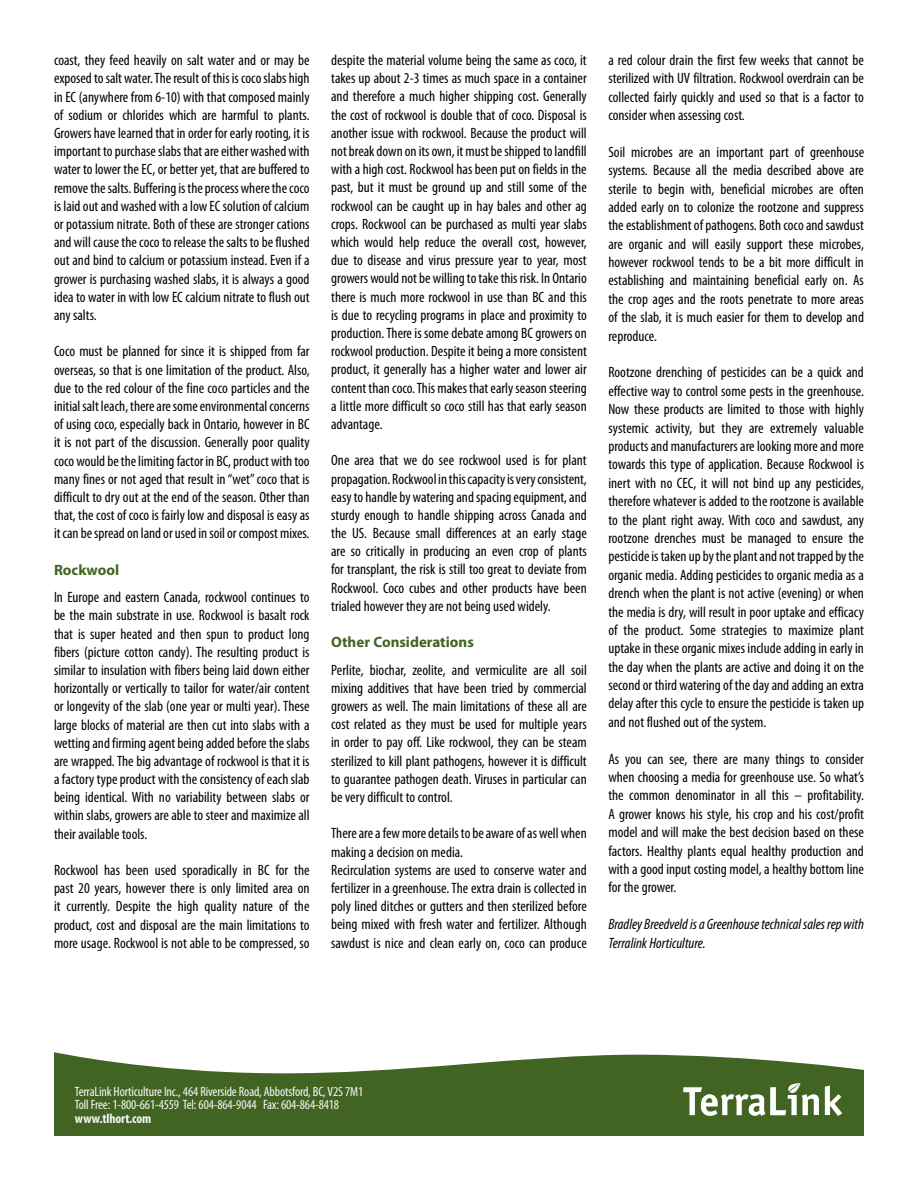
<style>
.page{position:relative;width:918px;height:1188px;background:#fff}
.page>*{position:absolute;margin:0;border:0;box-sizing:border-box;transform-origin:0 0}
.t1{font:condensed 15px/18.1px "Myriad Pro";color:#000;text-align:justify}
.t2{font:italic condensed 15px/18.5px "Myriad Pro";color:#000}
.t3{font:700 15px "Myriad Pro";color:#416422}
.t4{font:condensed 13.5px/13.5px "Myriad Pro";letter-spacing:-.01em;color:#f7f7f7}
.t5{font:700 condensed 13.5px "Myriad Pro";letter-spacing:-.01em;color:#f7f7f7}
</style>
<div class="page">
<svg style="left:54px;top:1052px;width:810px;height:84px;fill:#416422"></svg>
<svg style="left:825px;top:1086px;width:17px;height:31px"></svg>
<svg style="left:683px;top:1083px;width:136px;height:34px"></svg>
<p class="t1" style="left:54px;top:51px;width:257px">coast, they feed heavily on salt water and or may be exposed to salt water. The result of this is coco slabs high in EC (anywhere from 6-10) with that composed mainly of sodium or chlorides which are harmful to plants.<br>Growers have learned that in order for early rooting, it is important to purchase slabs that are either washed with water to lower the EC, or better yet, that are buffered to remove the salts. Buffering is the process where the coco is laid out and washed with a low EC solution of calcium or potassium nitrate. Both of these are stronger cations and will cause the coco to release the salts to be flushed out and bind to calcium or potassium instead. Even if a grower is purchasing washed slabs, it is always a good idea to water in with low EC calcium nitrate to flush out any salts.</p>
<p class="t1" style="left:54px;top:342px;width:257px">Coco must be planned for since it is shipped from far overseas, so that is one limitation of the product. Also, due to the red colour of the fine coco particles and the initial salt leach, there are some environmental concerns of using coco, especially back in Ontario, however in BC it is not part of the discussion. Generally poor quality coco would be the limiting factor in BC, product with too many fines or not aged that result in “wet” coco that is difficult to dry out at the end of the season. Other than that, the cost of coco is fairly low and disposal is easy as it can be spread on land or used in soil or compost mixes.</p>
<p class="t3" style="left:54px;top:560px;width:67px">Rockwool</p>
<p class="t1" style="left:54px;top:588px;width:257px">In Europe and eastern Canada, rockwool continues to be the main substrate in use. Rockwool is basalt rock that is super heated and then spun to product long fibers (picture cotton candy). The resulting product is similar to insulation with fibers being laid down either horizontally or vertically to tailor for water/air content or longevity of the slab (one year or multi year). These large blocks of material are then cut into slabs with a wetting and firming agent being added before the slabs are wrapped. The big advantage of rockwool is that it is a factory type product with the consistency of each slab being identical. With no variability between slabs or within slabs, growers are able to steer and maximize all their available tools.</p>
<p class="t1" style="left:54px;top:861px;width:257px">Rockwool has been used sporadically in BC for the past 20 years, however there is only limited area on it currently. Despite the high quality nature of the product, cost and disposal are the main limitations to more usage. Rockwool is not able to be compressed, so</p>
<p class="t1" style="left:331px;top:51px;width:257px">despite the material volume being the same as coco, it takes up about 2-3 times as much space in a container and therefore a much higher shipping cost. Generally the cost of rockwool is double that of coco. Disposal is another issue with rockwool. Because the product will not break down on its own, it must be shipped to landfill with a high cost. Rockwool has been put on fields in the past, but it must be ground up and still some of the rockwool can be caught up in hay bales and other ag crops. Rockwool can be purchased as multi year slabs which would help reduce the overall cost, however, due to disease and virus pressure year to year, most growers would not be willing to take this risk. In Ontario there is much more rockwool in use than BC and this is due to recycling programs in place and proximity to production. There is some debate among BC growers on rockwool production. Despite it being a more consistent product, it generally has a higher water and lower air content than coco. This makes that early season steering a little more difficult so coco still has that early season advantage.</p>
<p class="t1" style="left:331px;top:451px;width:257px">One area that we do see rockwool used is for plant propagation. Rockwool in this capacity is very consistent, easy to handle by watering and spacing equipment, and sturdy enough to handle shipping across Canada and the US. Because small differences at an early stage are so critically in producing an even crop of plants for transplant, the risk is still too great to deviate from Rockwool. Coco cubes and other products have been trialed however they are not being used widely.</p>
<p class="t3" style="left:331px;top:632px;width:144px">Other Considerations</p>
<p class="t1" style="left:331px;top:660px;width:257px">Perlite, biochar, zeolite, and vermiculite are all soil mixing additives that have been tried by commercial growers as well. The main limitations of these all are cost related as they must be used for multiple years in order to pay off. Like rockwool, they can be steam sterilized to kill plant pathogens, however it is difficult to guarantee pathogen death. Viruses in particular can be very difficult to control.</p>
<p class="t1" style="left:331px;top:824px;width:257px;text-align:left">There are a few more details to be aware of as well when making a decision on media.<br>Recirculation systems are used to conserve water and fertilizer in a greenhouse. The extra drain is collected in poly lined ditches or gutters and then sterilized before being mixed with fresh water and fertilizer. Although sawdust is nice and clean early on, coco can produce</p>
<p class="t1" style="left:608px;top:50px;width:257px">a red colour drain the first few weeks that cannot be sterilized with UV filtration. Rockwool overdrain can be collected fairly quickly and used so that is a factor to consider when assessing cost.</p>
<p class="t1" style="left:608px;top:142px;width:257px">Soil microbes are an important part of greenhouse systems. Because all the media described above are sterile to begin with, beneficial microbes are often added early on to colonize the rootzone and suppress the establishment of pathogens. Both coco and sawdust are organic and will easily support these microbes, however rockwool tends to be a bit more difficult in establishing and maintaining beneficial early on. As the crop ages and the roots penetrate to more areas of the slab, it is much easier for them to develop and reproduce.</p>
<p class="t1" style="left:608px;top:363px;width:257px">Rootzone drenching of pesticides can be a quick and effective way to control some pests in the greenhouse.<br>Now these products are limited to those with highly systemic activity, but they are extremely valuable products and manufacturers are looking more and more towards this type of application. Because Rockwool is inert with no CEC, it will not bind up any pesticides, therefore whatever is added to the rootzone is available to the plant right away. With coco and sawdust, any rootzone drenches must be managed to ensure the pesticide is taken up by the plant and not trapped by the organic media. Adding pesticides to organic media as a drench when the plant is not active (evening) or when the media is dry, will result in poor uptake and efficacy of the product. Some strategies to maximize plant uptake in these organic mixes include adding in early in the day when the plants are active and doing it on the second or third watering of the day and adding an extra delay after this cycle to ensure the pesticide is taken up and not flushed out of the system.</p>
<p class="t1" style="left:608px;top:749px;width:257px">As you can see, there are many things to consider when choosing a media for greenhouse use. So what’s the common denominator in all this – profitability.<br>A grower knows his style, his crop and his cost/profit model and will make the best decision based on these factors. Healthy plants equal healthy production and with a good input costing model, a healthy bottom line for the grower.</p>
<p class="t2" style="left:608px;top:915px;width:257px">Bradley Breedveld is a Greenhouse technical sales rep with<br>Terralink Horticulture.</p>
<p class="t4" style="left:75px;top:1085px;width:290px">TerraLink Horticulture Inc., 464 Riverside Road, Abbotsford, BC, V2S 7M1<br>Toll Free: 1-800-661-4559 Tel: 604-864-9044 Fax: 604-864-8418</p>
<p class="t5" style="left:75px;top:1110px;width:78px">www.tlhort.com</p>
</div>
